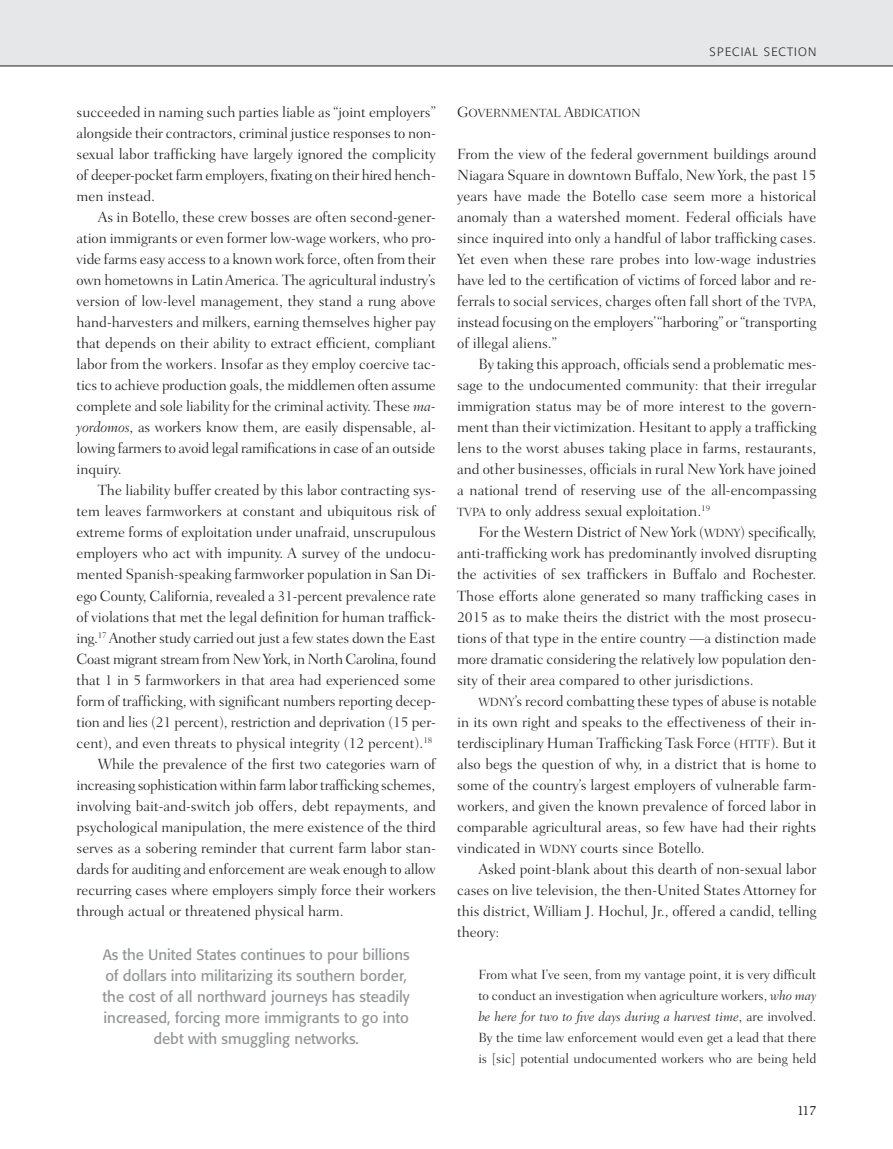
<style>
.page{position:relative;width:893px;height:1149px;background:#fff}
.page>*{position:absolute;margin:0;border:0;box-sizing:border-box;transform-origin:0 0}
.t1{font:300 15px/21px "Fairfield LH";color:#231f20;text-align:justify}
.t2{font:15px/21px "Formata";color:#939598;text-align:center}
.t3{font:300 15px "Fairfield LH";letter-spacing:-.025em;color:#231f20}
.t4{font:300 15px "Fairfield LH";letter-spacing:-.02em;color:#231f20}
.t5{font:300 13.5px/21px "Fairfield LH";color:#231f20;text-align:justify}
.t6{font:13.5px "Slimbach";color:#231f20}
.t7{font:12px "Fairfield LH Light SC800";color:#231f20}
.t8{font:300 12px "Formata";letter-spacing:.1em;color:#231f20}
.s1{font-style:italic}
.s2{font-size:15px}
.s3{font-family:"Fairfield LH Light SC800";font-weight:400;font-size:12px}
</style>
<div class="page">
<div style="left:0;top:0;width:893px;height:66px;background:#e6e7e9"></div>
<p class="t1" style="left:77px;top:102px;width:361px">succeeded in naming such parties liable as “joint employers” alongside their contractors, criminal justice responses to non&shy;sexual labor trafficking have largely ignored the complicity of deeper-pocket farm employers, fixating on their hired hench&shy;men instead.</p>
<p class="t1" style="left:77px;top:207px;width:361px;text-indent:21px">As in Botello, these crew bosses are often second-gener&shy;ation immigrants or even former low-wage workers, who pro&shy;vide farms easy access to a known work force, often from their own hometowns in Latin America. The agricultural industry’s version of low-level management, they stand a rung above hand-harvesters and milkers, earning themselves higher pay that depends on their ability to extract efficient, compliant labor from the workers. Insofar as they employ coercive tac&shy;tics to achieve production goals, the middlemen often assume complete and sole liability for the criminal activity. These <span class="s1">ma&shy;yordomos</span>, as workers know them, are easily dispensable, al&shy;lowing farmers to avoid legal ramifications in case of an outside inquiry.</p>
<p class="t1" style="left:98px;top:480px;width:340px">The liability buffer created by this labor contracting sys-</p>
<p class="t1" style="left:77px;top:501px;width:361px">tem leaves farmworkers at constant and ubiquitous risk of</p>
<p class="t1" style="left:77px;top:522px;width:361px">extreme forms of exploitation under unafraid, unscrupulous</p>
<p class="t1" style="left:77px;top:543px;width:361px">employers who act with impunity. A survey of the undocu-</p>
<p class="t1" style="left:77px;top:564px;width:361px">mented Spanish-speaking farmworker population in San Di-</p>
<p class="t1" style="left:77px;top:585px;width:361px">ego County, California, revealed a 31-percent prevalence rate</p>
<p class="t1" style="left:77px;top:606px;width:361px">of violations that met the legal definition for human traffick-</p>
<p class="t4" style="left:77px;top:629px;width:361px">ing.<sup>17</sup> Another study carried out just a few states down the East</p>
<p class="t3" style="left:77px;top:650px;width:361px">Coast migrant stream from New York, in North Carolina, found</p>
<p class="t1" style="left:77px;top:669px;width:361px">that 1 in 5 farmworkers in that area had experienced some</p>
<p class="t1" style="left:77px;top:690px;width:361px">form of trafficking, with significant numbers reporting decep-</p>
<p class="t1" style="left:77px;top:711px;width:361px">tion and lies (21 percent), restriction and deprivation (15 per-</p>
<p class="t1" style="left:77px;top:732px;width:357px">cent), and even threats to physical integrity (12 percent).<sup>18</sup></p>
<p class="t1" style="left:98px;top:753px;width:340px">While the prevalence of the first two categories warn of</p>
<p class="t3" style="left:77px;top:776px;width:360px">increasing sophistication within farm labor trafficking schemes,</p>
<p class="t1" style="left:77px;top:795px;width:361px">involving bait-and-switch job offers, debt repayments, and</p>
<p class="t1" style="left:77px;top:816px;width:361px">psychological manipulation, the mere existence of the third</p>
<p class="t1" style="left:77px;top:837px;width:361px">serves as a sobering reminder that current farm labor stan-</p>
<p class="t1" style="left:77px;top:858px;width:361px">dards for auditing and enforcement are weak enough to allow</p>
<p class="t1" style="left:77px;top:879px;width:361px">recurring cases where employers simply force their workers</p>
<p class="t1" style="left:77px;top:900px;width:269px">through actual or threatened physical harm.</p>
<p class="t2" style="left:103px;top:943px;width:309px">As the United States continues to pour billions of dollars into militarizing its southern border, the cost of all northward journeys has steadily increased, forcing more immigrants to go into debt with smuggling networks.</p>
<p class="t8" style="left:710px;top:45px;width:108px">SPECIAL SECTION</p>
<p class="t7" style="left:457px;top:106px;width:185px"><span class="s2">G</span>OVERNMENTAL <span class="s2">A</span>BDICATION</p>
<p class="t1" style="left:457px;top:144px;width:361px">From the view of the federal government buildings around Niagara Square in downtown Buffalo, New York, the past 15 years have made the Botello case seem more a historical anomaly than a watershed moment. Federal officials have since inquired into only a handful of labor trafficking cases.<br>Yet even when these rare probes into low-wage industries have led to the certification of victims of forced labor and re&shy;ferrals to social services, charges often fall short of the <span class="s3">TVPA</span>, instead focusing on the employers’ “harboring” or “transporting of illegal aliens.”</p>
<p class="t1" style="left:457px;top:354px;width:361px;text-indent:21px">By taking this approach, officials send a problematic mes&shy;sage to the undocumented community: that their irregular immigration status may be of more interest to the govern&shy;ment than their victimization. Hesitant to apply a trafficking lens to the worst abuses taking place in farms, restaurants, and other businesses, officials in rural New York have joined a national trend of reserving use of the all-encompassing <span class="s3">TVPA</span> to only address sexual exploitation.<sup>19</sup></p>
<p class="t1" style="left:457px;top:522px;width:361px;text-indent:21px">For the Western District of New York (<span class="s3">WDNY</span>) specifically, anti-trafficking work has predominantly involved disrupting the activities of sex traffickers in Buffalo and Rochester.<br>Those efforts alone generated so many trafficking cases in 2015 as to make theirs the district with the most prosecu&shy;tions of that type in the entire country —a distinction made more dramatic considering the relatively low population den&shy;sity of their area compared to other jurisdictions.</p>
<p class="t1" style="left:457px;top:690px;width:361px;text-indent:21px"><span class="s3">WDNY</span>’s record combatting these types of abuse is notable in its own right and speaks to the effectiveness of their in&shy;terdisciplinary Human Trafficking Task Force (<span class="s3">HTTF</span> ). But it also begs the question of why, in a district that is home to some of the country’s largest employers of vulnerable farm&shy;workers, and given the known prevalence of forced labor in comparable agricultural areas, so few have had their rights vindicated in <span class="s3">WDNY</span> courts since Botello.</p>
<p class="t1" style="left:457px;top:858px;width:361px;text-indent:21px">Asked point-blank about this dearth of non-sexual labor cases on live television, the then-United States Attorney for this district, William J. Hochul, Jr., offered a candid, telling theory:</p>
<p class="t5" style="left:478px;top:963px;width:340px">From what I’ve seen, from my vantage point, it is very difficult to conduct an investigation when agriculture workers, <span class="s1">who may be here for two to five days during a harvest time</span>, are involved.<br>By the time law enforcement would even get a lead that there is [sic] potential undocumented workers who are being held</p>
<p class="t6" style="left:797px;top:1102px;width:21px">117</p>
</div>
